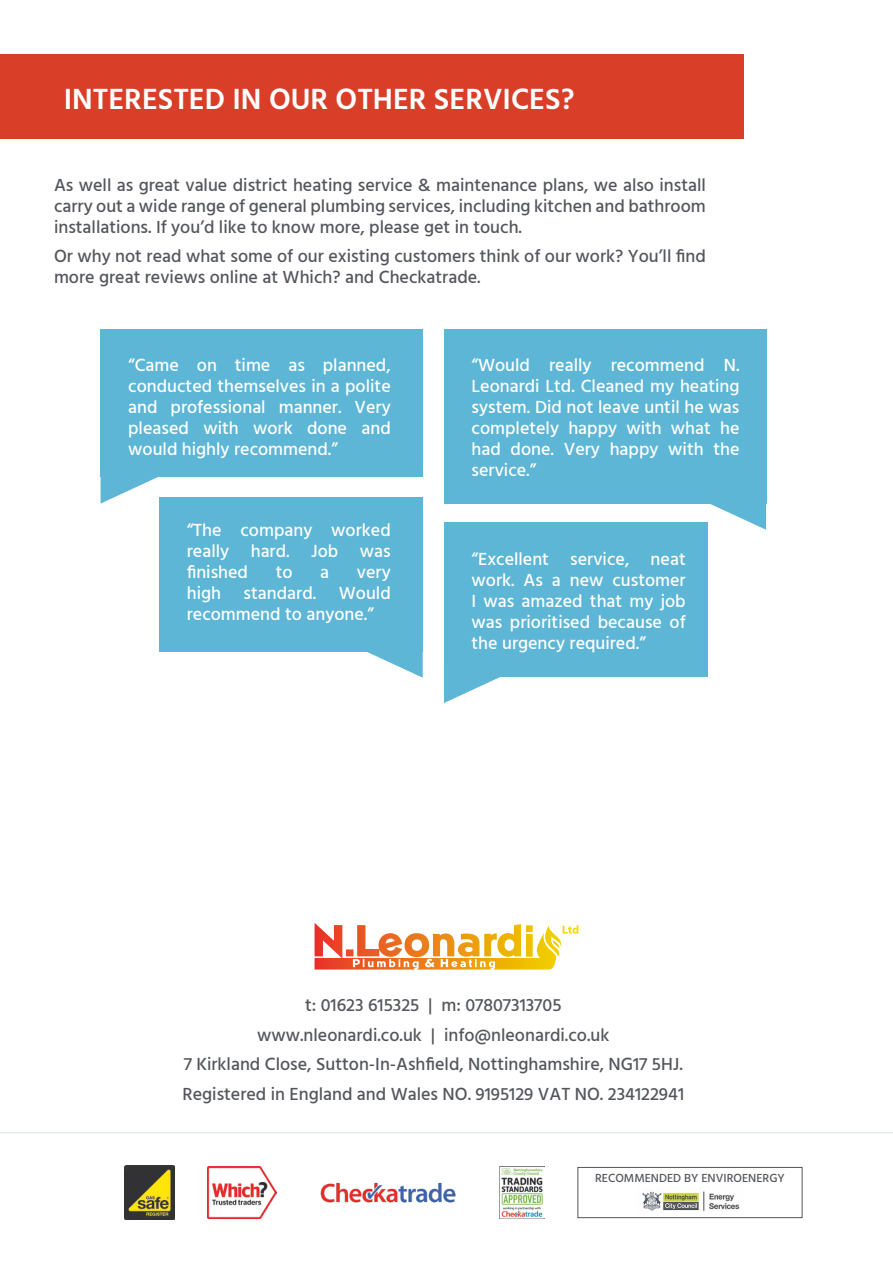
<style>
.page{position:relative;width:893px;height:1263px;background:#fff}
.page>*{position:absolute;margin:0;border:0;box-sizing:border-box;transform-origin:0 0}
.t1{font:600 30px "Hind";color:#fff}
.t2{font:500 18px/21px "Hind";color:#53565c;text-align:justify}
.t3{font:500 18px/21px "Hind";color:#fff;text-align:justify}
.t4{font:500 12px "Hind";color:#53565c}
</style>
<div class="page">
<div style="left:159px;top:497px;width:264px;height:154px;background:#5db6d6"></div>
<div style="left:444px;top:329px;width:322px;height:174px;background:#5db6d6"></div>
<div style="left:444px;top:523px;width:264px;height:154px;background:#5db6d6"></div>
<div style="left:101px;top:329px;width:322px;height:148px;background:#5db6d6"></div>
<svg style="left:342px;top:651px;width:81px;height:27px"></svg>
<svg style="left:686px;top:503px;width:80px;height:27px"></svg>
<svg style="left:444px;top:677px;width:56px;height:26px"></svg>
<svg style="left:101px;top:477px;width:57px;height:27px"></svg>
<div style="left:0;top:54px;width:743px;height:84px;background:#d93f28"></div>
<svg style="left:315px;top:923px;width:241px;height:46px"></svg>
<img style="left:124px;top:1165px;width:50px;height:55px">
<img style="left:207px;top:1167px;width:70px;height:51px">
<img style="left:320px;top:1182px;width:136px;height:21px">
<img style="left:499px;top:1167px;width:46px;height:51px">
<img style="left:642px;top:1191px;width:98px;height:20px">
<div style="left:577px;top:1167px;width:225px;height:51px;border:1px solid #53565c"></div>
<hr style="left:0;top:1132px;width:893px;height:1px;background:#e5e9eb">
<h1 class="t1" style="left:64px;top:79px;width:512px">INTERESTED IN OUR OTHER SERVICES?</h1>
<p class="t2" style="left:54px;top:175px;width:653px">As well as great value district heating service &amp; maintenance plans, we also install carry out a wide range of general plumbing services, including kitchen and bathroom installations. If you’d like to know more, please get in touch.</p>
<p class="t2" style="left:54px;top:247px;width:653px">Or why not read what some of our existing customers think of our work? You’ll find more great reviews online at Which? and Checkatrade.</p>
<p class="t3" style="left:128px;top:355px;width:264px">“Came on time as planned, conducted themselves in a polite and professional manner. Very pleased with work done and would highly recommend.”</p>
<p class="t3" style="left:187px;top:520px;width:205px">“The company worked really hard. Job was finished</p>
<p class="t3" style="left:276px;top:562px;width:18px">to</p>
<p class="t3" style="left:320px;top:562px;width:10px">a</p>
<p class="t3" style="left:357px;top:562px;width:35px">very</p>
<p class="t3" style="left:187px;top:583px;width:36px">high</p>
<p class="t3" style="left:244px;top:583px;width:74px">standard.</p>
<p class="t3" style="left:187px;top:583px;width:205px;text-indent:152px">Would recommend to anyone.”</p>
<p class="t3" style="left:472px;top:355px;width:269px">“Would really recommend N.<br>Leonardi Ltd. Cleaned my heating system. Did not leave until he was completely happy with what he had done. Very happy with the service.”</p>
<p class="t3" style="left:472px;top:550px;width:216px">“Excellent service, neat work. As a new customer I was amazed that my job was prioritised because of the urgency required.”</p>
<p class="t2" style="left:183px;top:992px;width:503px;line-height:29.5px;text-align:center">t: 01623 615325 | m: 07807313705<br>www.nleonardi.co.uk | info@nleonardi.co.uk<br>7 Kirkland Close, Sutton-In-Ashfield, Nottinghamshire, NG17 5HJ.<br>Registered in England and Wales NO. 9195129 VAT NO. 234122941</p>
<p class="t4" style="left:595px;top:1170px;width:191px">RECOMMENDED BY ENVIROENERGY</p>
</div>
